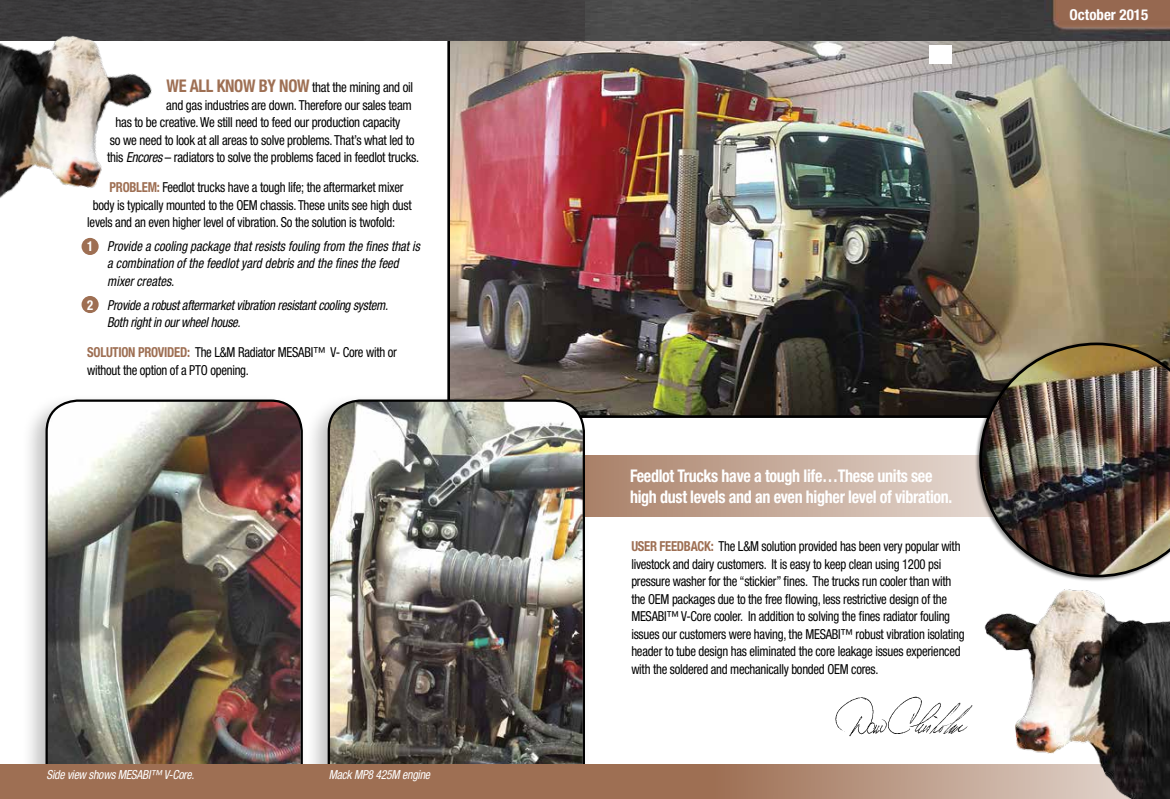
<style>
.page{position:relative;width:1170px;height:799px;background:#fff}
.page>*{position:absolute;margin:0;border:0;box-sizing:border-box;transform-origin:0 0}
.t1{font:700 condensed 17.5px/21.2px "Helvetica Neue";letter-spacing:-.02em;color:#fff;scale:.92 1}
.t2{font:700 condensed 15px "Helvetica Neue";color:#fff}
.t3{font:condensed 13.75px/17.5px "Helvetica Neue";letter-spacing:-.02em;color:#000;scale:.92 1}
.t4{font:condensed 13.75px "Helvetica Neue";letter-spacing:-.02em;color:#000;scale:.94 1}
.t5{font:italic condensed 13.75px/17.5px "Helvetica Neue";color:#000;scale:.92 1}
.t6{font:italic condensed 13.75px/17.5px "Helvetica Neue";letter-spacing:-.02em;color:#000;scale:.92 1}
.t7{font:italic condensed 12.5px "Helvetica Neue";letter-spacing:-.02em;color:#fff;scale:.94 1}
.s1{font-weight:700;font-size:17.5px;color:#9e6f53}
.s2{font-style:italic}
.s3{font-weight:700;color:#9e6f53}
.s4{font-weight:700;font-style:normal;color:#fff}
</style>
<div class="page">
<div style="left:22px;top:393px;width:287px;height:406px;background:#000;opacity:.24"></div>
<img style="left:46px;top:399px;width:257px;height:365px">
<svg style="left:591px;top:455px;width:383px;height:62px;background:#c6ab9b"></svg>
<img style="left:447px;top:41px;width:723px;height:377px">
<img style="left:173px;top:0;width:997px;height:41px">
<div style="left:930px;top:45px;width:22px;height:18px;background:#fff"></div>
<div style="left:974px;top:342px;width:196px;height:240px;background:#000;opacity:.42"></div>
<img style="left:979px;top:342px;width:191px;height:235px">
<div style="left:304px;top:393px;width:287px;height:406px;background:#000;opacity:.24"></div>
<img style="left:328px;top:399px;width:257px;height:365px">
<div style="left:82px;top:296px;width:17px;height:17px;background:#9e6f53;border-radius:50%"></div>
<img style="left:835px;top:696px;width:138px;height:41px">
<img style="left:0;top:0;width:173px;height:255px">
<svg style="left:0;top:764px;width:979px;height:35px;background:#a3775d"></svg>
<img style="left:979px;top:577px;width:191px;height:222px">
<p class="t4" style="left:167px;top:79px;width:264px"><span class="s1">WE ALL KNOW BY NOW</span> that the mining and oil</p>
<p class="t4" style="left:166px;top:97px;width:263px">and gas industries are down. Therefore our sales team</p>
<p class="t4" style="left:116px;top:114px;width:305px">has to be creative. We still need to feed our production capacity</p>
<p class="t4" style="left:110px;top:132px;width:326px">so we need to look at all areas to solve problems. That’s what led to</p>
<p class="t4" style="left:107px;top:149px;width:333px">this <span class="s2">Encores</span> – radiators to solve the problems faced in feedlot trucks.</p>
<p class="t3" style="left:110px;top:178px;width:321px"><span class="s3">PROBLEM:</span> Feedlot trucks have a tough life; the aftermarket mixer</p>
<p class="t3" style="left:93px;top:196px;width:348px">body is typically mounted to the OEM chassis. These units see high dust</p>
<p class="t3" style="left:87px;top:213px;width:336px">levels and an even higher level of vibration. So the solution is twofold:</p>
<p class="t5" style="left:107px;top:237px;width:341px;text-indent:-20px"><span class="s4">1</span> Provide a cooling package that resists fouling from the fines that is a combination of the feedlot yard debris and the fines the feed mixer creates.</p>
<p class="t6" style="left:107px;top:296px;width:307px;text-indent:-20px"><span class="s4">2</span> Provide a robust aftermarket vibration resistant cooling system.<br>Both right in our wheel house.</p>
<p class="t3" style="left:87px;top:343px;width:338px"><span class="s3">SOLUTION PROVIDED:</span> The L&amp;M Radiator MESABI™ V- Core with or without the option of a PTO opening.</p>
<p class="t7" style="left:47px;top:767px;width:159px">Side view shows MESABI™ V-Core.</p>
<p class="t7" style="left:329px;top:767px;width:109px">Mack MP8 425M engine</p>
<p class="t2" style="left:1070px;top:6px;width:80px">October 2015</p>
<p class="t1" style="left:630px;top:465px;width:352px">Feedlot Trucks have a tough life…These units see high dust levels and an even higher level of vibration.</p>
<p class="t3" style="left:631px;top:537px;width:364px"><span class="s3">USER FEEDBACK:</span> The L&amp;M solution provided has been very popular with livestock and dairy customers. It is easy to keep clean using 1200 psi pressure washer for the “stickier” fines. The trucks run cooler than with the OEM packages due to the free flowing, less restrictive design of the MESABI™ V-Core cooler. In addition to solving the fines radiator fouling issues our customers were having, the MESABI™ robust vibration isolating header to tube design has eliminated the core leakage issues experienced with the soldered and mechanically bonded OEM cores.</p>
</div>
